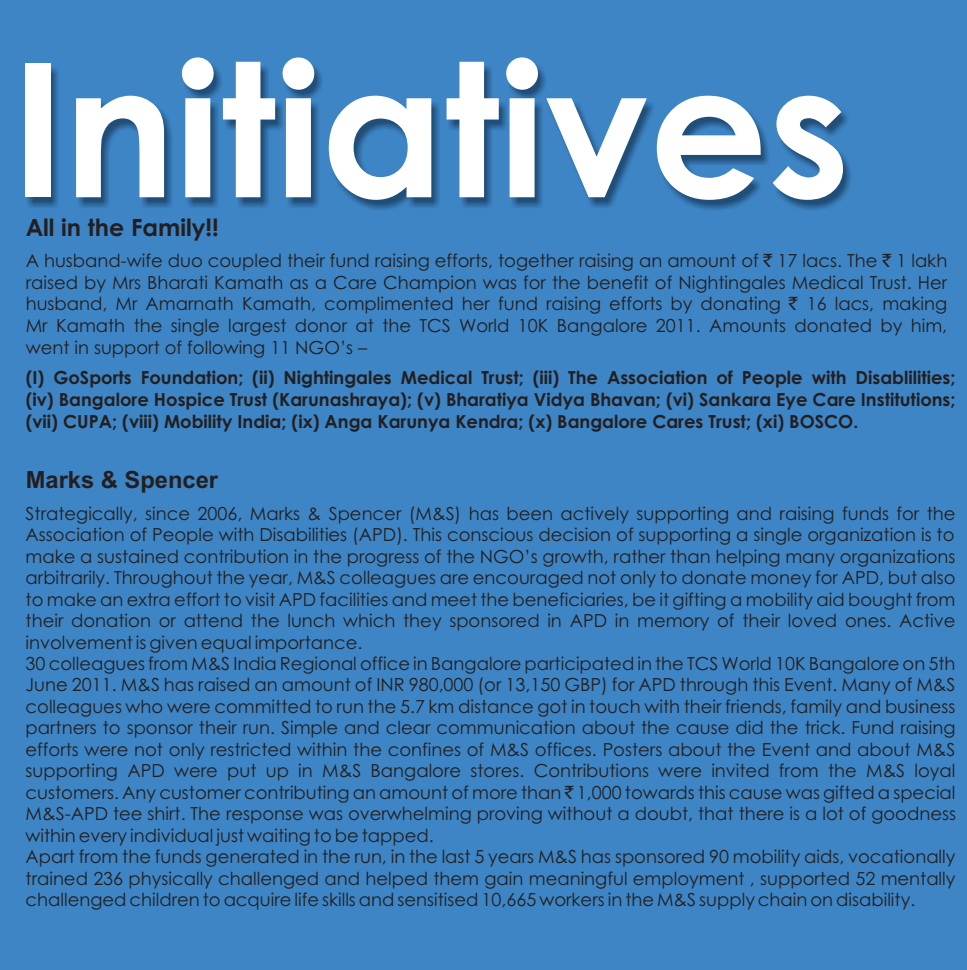
<style>
.page{position:relative;width:967px;height:970px;background:#3e85c5}
.page>*{position:absolute;margin:0;border:0;box-sizing:border-box;transform-origin:0 0}
.t1{font:700 186.3px "Century Gothic";color:#fff}
.t2{font:700 23.7px "Century Gothic";color:#231f20}
.t3{font:700 23.7px "Arial";color:#231f20}
.t4{font:18px/21.5px "Century Gothic";color:#231f20;text-align:justify}
.t5{font:700 18px/21.8px "Century Gothic";color:#231f20;text-align:justify}
.s1{font-family:"Rupee Foradian"}
</style>
<div class="page">
<img style="left:27px;top:62px;width:824px;height:148px">
<h1 class="t1" style="left:11px;top:57px;width:840px">Initiatives</h1>
<h2 class="t2" style="left:26px;top:218px;width:194px">All in the Family!!</h2>
<p class="t4" style="left:26px;top:251px;width:923px">A husband-wife duo coupled their fund raising efforts, together raising an amount of <span class="s1">`</span> 17 lacs. The <span class="s1">`</span> 1 lakh raised by Mrs Bharati Kamath as a Care Champion was for the benefit of Nightingales Medical Trust. Her husband, Mr Amarnath Kamath, complimented her fund raising efforts by donating <span class="s1">`</span> 16 lacs, making Mr Kamath the single largest donor at the TCS World 10K Bangalore 2011. Amounts donated by him, went in support of following 11 NGO’s –</p>
<p class="t5" style="left:26px;top:368px;width:931px">(I) GoSports Foundation; (ii) Nightingales Medical Trust; (iii) The Association of People with Disablilities; (iv) Bangalore Hospice Trust (Karunashraya); (v) Bharatiya Vidya Bhavan; (vi) Sankara Eye Care Institutions; (vii) CUPA; (viii) Mobility India; (ix) Anga Karunya Kendra; (x) Bangalore Cares Trust; (xi) BOSCO.</p>
<h2 class="t3" style="left:26px;top:471px;width:194px">Marks &amp; Spencer</h2>
<p class="t4" style="left:26px;top:504px;width:932px;text-align:left">Strategically, since 2006, Marks &amp; Spencer (M&amp;S) has been actively supporting and raising funds for the Association of People with Disabilities (APD). This conscious decision of supporting a single organization is to make a sustained contribution in the progress of the NGO’s growth, rather than helping many organizations arbitrarily. Throughout the year, M&amp;S colleagues are encouraged not only to donate money for APD, but also to make an extra effort to visit APD facilities and meet the beneficiaries, be it gifting a mobility aid bought from their donation or attend the lunch which they sponsored in APD in memory of their loved ones. Active involvement is given equal importance.<br>30 colleagues from M&amp;S India Regional office in Bangalore participated in the TCS World 10K Bangalore on 5th June 2011. M&amp;S has raised an amount of INR 980,000 (or 13,150 GBP) for APD through this Event. Many of M&amp;S colleagues who were committed to run the 5.7 km distance got in touch with their friends, family and business partners to sponsor their run. Simple and clear communication about the cause did the trick. Fund raising efforts were not only restricted within the confines of M&amp;S offices. Posters about the Event and about M&amp;S supporting APD were put up in M&amp;S Bangalore stores. Contributions were invited from the M&amp;S loyal customers. Any customer contributing an amount of more than <span class="s1">`</span> 1,000 towards this cause was gifted a special M&amp;S-APD tee shirt. The response was overwhelming proving without a doubt, that there is a lot of goodness within every individual just waiting to be tapped.<br>Apart from the funds generated in the run, in the last 5 years M&amp;S has sponsored 90 mobility aids, vocationally trained 236 physically challenged and helped them gain meaningful employment , supported 52 mentally challenged children to acquire life skills and sensitised 10,665 workers in the M&amp;S supply chain on disability.</p>
</div>
